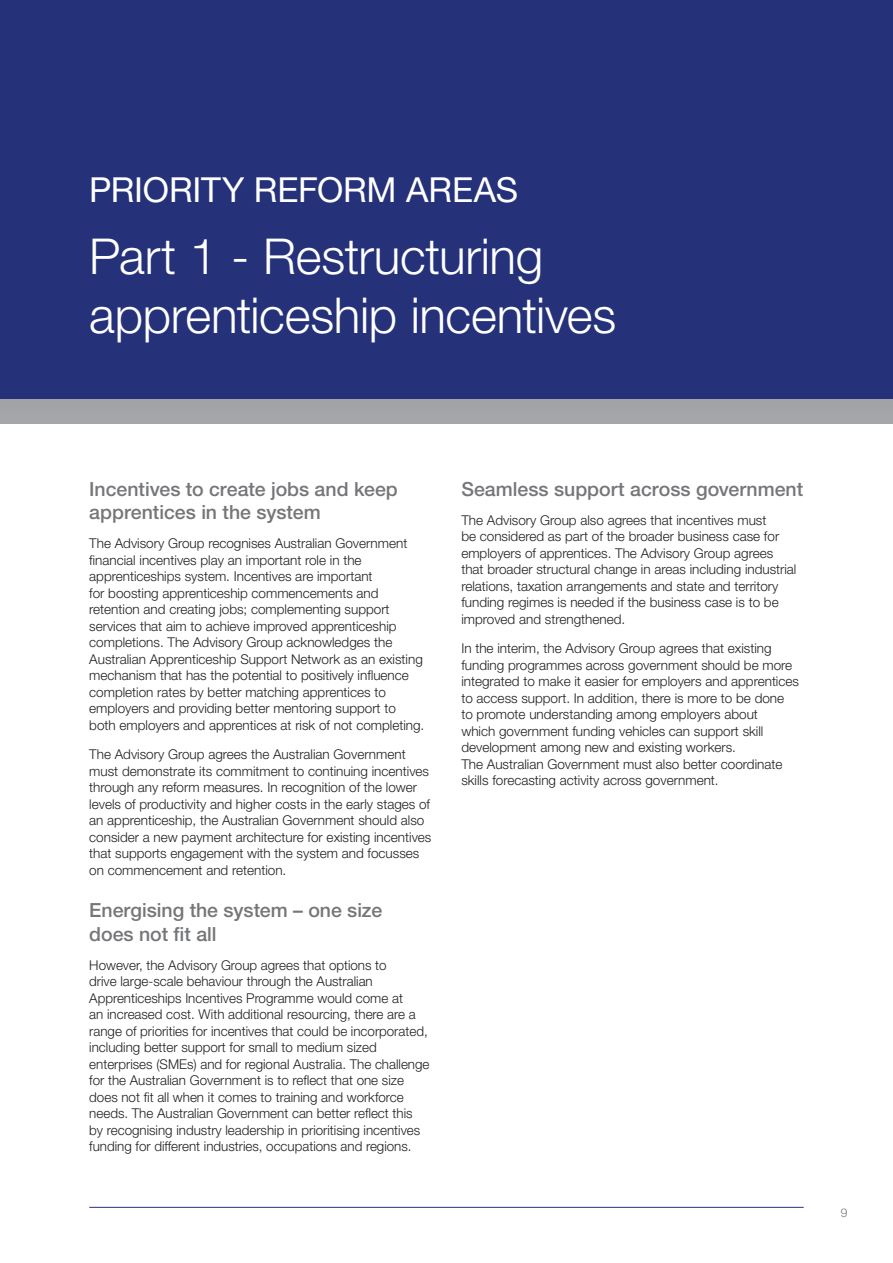
<style>
.page{position:relative;width:893px;height:1263px;background:#fff}
.page>*{position:absolute;margin:0;border:0;box-sizing:border-box;transform-origin:0 0}
.Body{font:300 49.5px/59.4px "Helvetica Neue LT";letter-spacing:-.01em;color:#fff}
.Body-2{font:34.5px "Helvetica Neue LT";letter-spacing:-.005em;color:#fff}
.Heading_3{font:500 19.5px/23.4px "Helvetica Neue LT";color:#757679}
.Body-3{font:300 13.5px/16.5px "Helvetica Neue LT";color:#231f20}
.t1{font:300 12px "Helvetica Neue LT";color:#757679}
</style>
<div class="page">
<hr style="left:89px;top:1207px;width:715px;height:1px;background:#253279">
<div style="left:0;top:0;width:893px;height:423px;background:#a3a4a8"></div>
<div style="left:0;top:0;width:893px;height:399px;background:#253279"></div>
<p class="Body-2" style="left:89px;top:169px;width:430px">PRIORITY REFORM AREAS</p>
<p class="Body" style="left:89px;top:225px;width:528px">Part 1 - Restructuring apprenticeship incentives</p>
<p class="Heading_3" style="left:89px;top:477px;width:310px">Incentives to create jobs and keep apprentices in the system</p>
<p class="Body-3" style="left:89px;top:535px;width:337px">The Advisory Group recognises Australian Government financial incentives play an important role in the apprenticeships system. Incentives are important<br>for boosting apprenticeship commencements and retention and creating jobs; complementing support services that aim to achieve improved apprenticeship completions. The Advisory Group acknowledges the Australian Apprenticeship Support Network as an existing mechanism that has the potential to positively influence completion rates by better matching apprentices to employers and providing better mentoring support to both employers and apprentices at risk of not completing.</p>
<p class="Body-3" style="left:89px;top:746px;width:344px">The Advisory Group agrees the Australian Government must demonstrate its commitment to continuing incentives through any reform measures. In recognition of the lower levels of productivity and higher costs in the early stages of an apprenticeship, the Australian Government should also consider a new payment architecture for existing incentives that supports engagement with the system and focusses on commencement and retention.</p>
<p class="Heading_3" style="left:89px;top:898px;width:295px">Energising the system – one size does not fit all</p>
<p class="Body-3" style="left:89px;top:956px;width:342px">However, the Advisory Group agrees that options to<br>drive large-scale behaviour through the Australian Apprenticeships Incentives Programme would come at<br>an increased cost. With additional resourcing, there are a range of priorities for incentives that could be incorporated, including better support for small to medium sized enterprises (SMEs) and for regional Australia. The challenge for the Australian Government is to reflect that one size does not fit all when it comes to training and workforce needs. The Australian Government can better reflect this by recognising industry leadership in prioritising incentives funding for different industries, occupations and regions.</p>
<p class="Heading_3" style="left:461px;top:477px;width:343px">Seamless support across government</p>
<p class="Body-3" style="left:461px;top:512px;width:337px">The Advisory Group also agrees that incentives must<br>be considered as part of the broader business case for employers of apprentices. The Advisory Group agrees that broader structural change in areas including industrial relations, taxation arrangements and state and territory funding regimes is needed if the business case is to be improved and strengthened.</p>
<p class="Body-3" style="left:461px;top:640px;width:339px">In the interim, the Advisory Group agrees that existing funding programmes across government should be more integrated to make it easier for employers and apprentices to access support. In addition, there is more to be done to promote understanding among employers about<br>which government funding vehicles can support skill development among new and existing workers.<br>The Australian Government must also better coordinate skills forecasting activity across government.</p>
<p class="t1" style="left:841px;top:1205px;width:8px">9</p>
</div>
